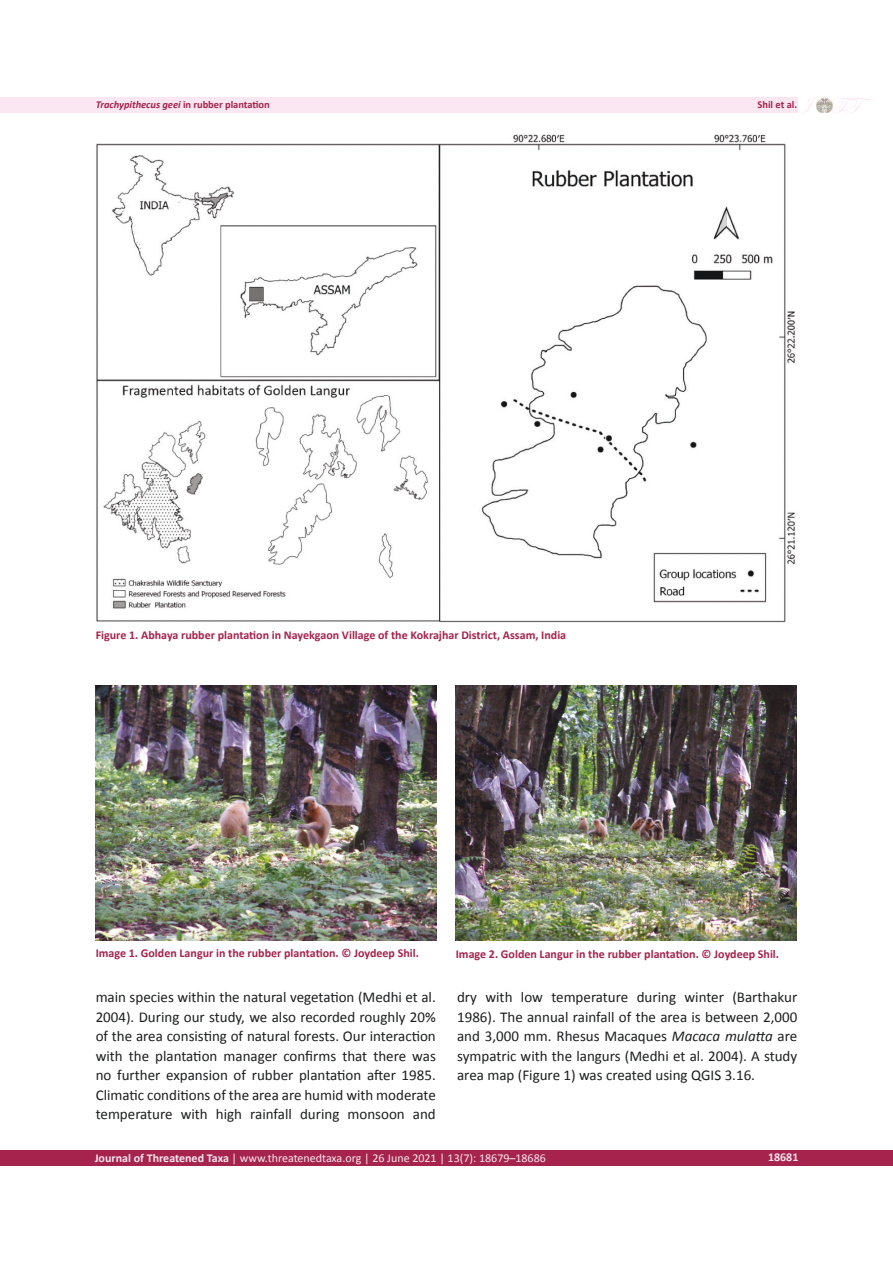
<style>
.page{position:relative;width:893px;height:1263px;background:#fff}
.page>*{position:absolute;margin:0;border:0;box-sizing:border-box;transform-origin:0 0}
.t1{font:15px/19.5px "Calibri";color:#1d1e1f;text-align:justify}
.t2{font:15px "Calibri 2";color:#1d1e1f}
.t3{font:700 12px "Calibri";color:#a5234c}
.t4{font:12px "Calibri 2";color:#fae7f2}
.t5{font:12px "Calibri Bold 2";color:#fae7f2}
.t6{font:10.5px "Calibri Bold Italic 2";letter-spacing:-.005em;color:#a5234c}
.t7{font:700 10.5px "Calibri";color:#a5234c}
.s1{font-family:"Calibri";font-weight:700}
.s2{font-family:"Calibri Italic 2"}
.s3{font-family:"Calibri 2"}
</style>
<div class="page">
<div style="left:0;top:97px;width:798px;height:16px;background:#fae7f2"></div>
<div style="left:0;top:1150px;width:893px;height:16px;background:#a5234c"></div>
<img style="left:816px;top:97px;width:17px;height:16px">
<img style="left:96px;top:134px;width:699px;height:488px">
<img style="left:96px;top:685px;width:341px;height:256px">
<img style="left:456px;top:685px;width:340px;height:255px">
<p class="t6" style="left:96px;top:98px;width:175px">Trachypithecus geei <span class="s1">in rubber plantation</span></p>
<p class="t7" style="left:757px;top:98px;width:41px">Shil et al.</p>
<p class="t3" style="left:96px;top:627px;width:472px">Figure 1. Abhaya rubber plantation in Nayekgaon Village of the Kokrajhar District, Assam, India</p>
<p class="t3" style="left:96px;top:945px;width:325px">Image 1. Golden Langur in the rubber plantation. © Joydeep Shil.</p>
<p class="t3" style="left:456px;top:946px;width:325px">Image 2. Golden Langur in the rubber plantation. © Joydeep Shil.</p>
<p class="t1" style="left:96px;top:987px;width:342px">main species within the natural vegetation (Medhi et al.<br>2004). During our study, we also recorded roughly 20% of the area consisting of natural forests. Our interaction with the plantation manager confirms that there was no further expansion of rubber plantation after 1985.<br>Climatic conditions of the area are humid with moderate</p>
<p class="t2" style="left:96px;top:1104px;width:342px">temperature with high rainfall during monsoon and</p>
<p class="t1" style="left:457px;top:987px;width:342px">dry with low temperature during winter (Barthakur 1986). The annual rainfall of the area is between 2,000 and 3,000 mm. Rhesus Macaques <span class="s2">Macaca mulatta</span> <span class="s3">are </span>sympatric with the langurs (Medhi et al. 2004). A study area map (Figure 1) was created using QGIS 3.16.</p>
<p class="t4" style="left:95px;top:1150px;width:453px"><span class="s1">Journal of Threatened Taxa</span> | www.threatenedtaxa.org | 26 June 2021 | 13(7): 18679–18686</p>
<p class="t5" style="left:768px;top:1149px;width:32px">18681</p>
</div>
